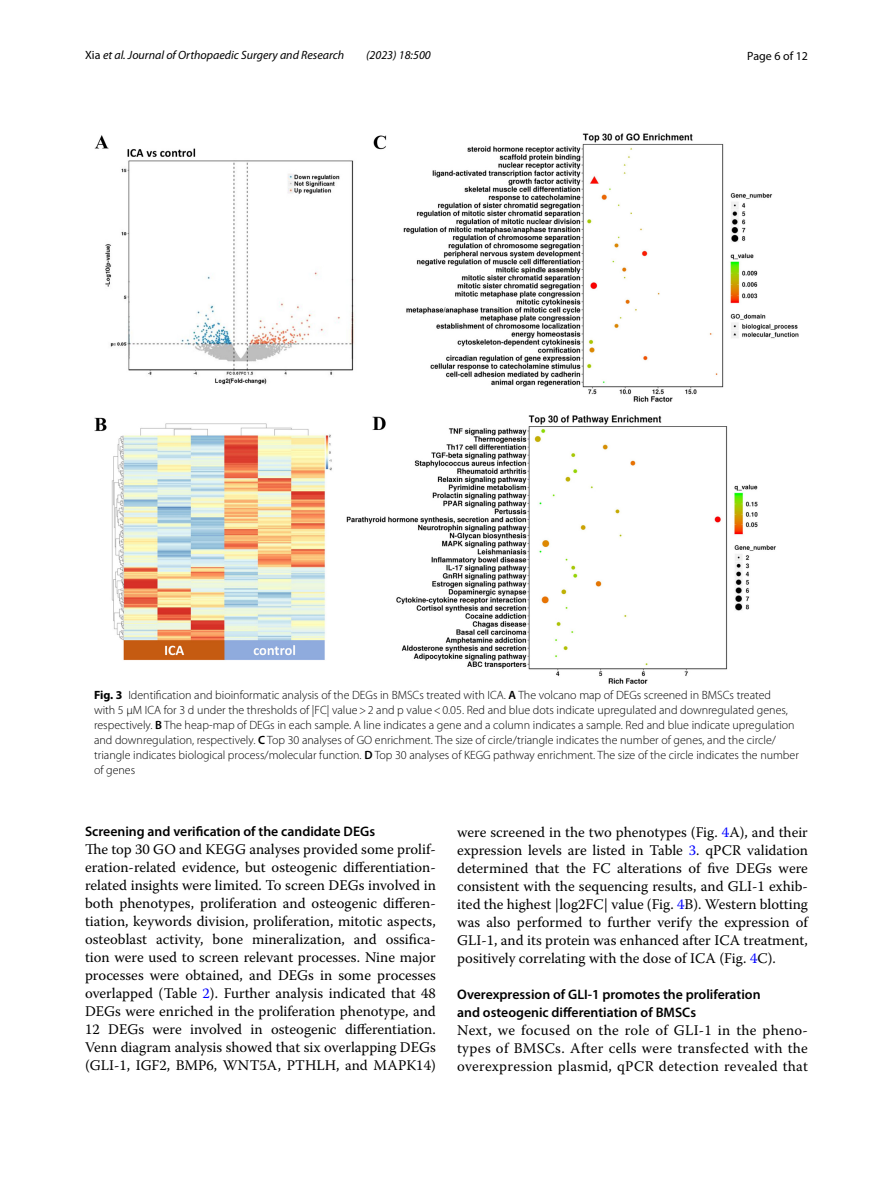
<style>
.page{position:relative;width:893px;height:1187px;background:#fff}
.page>*{position:absolute;margin:0;border:0;box-sizing:border-box;transform-origin:0 0}
.t1{font:14.7px/18px "Warnock Pro";letter-spacing:.005em;color:#000;text-align:justify}
.t2{font:600 13.8px/18px "Myriad Pro";color:#000}
.t3{font:300 12px/15px "Myriad Pro";color:#000}
.t4{font:italic 12px "Myriad Pro";color:#000}
.t5{font:12px "Myriad Pro";color:#000}
.s1{font-style:normal}
.s2{font-weight:700}
.s3{font-weight:600}
.s4{color:#00f}
</style>
<div class="page">
<img style="left:94px;top:133px;width:705px;height:551px">
<p class="t4" style="left:85px;top:48px;width:261px"><span class="s1">Xia</span> et al. Journal of Orthopaedic Surgery and Research</p>
<p class="t4" style="left:366px;top:48px;width:66px">(2023) 18:500</p>
<p class="t5" style="left:747px;top:48px;width:62px">Page 6 of 12</p>
<p class="t3" style="left:94px;top:688px;width:706px"><span class="s2">Fig. 3</span> Identification and bioinformatic analysis of the DEGs in BMSCs treated with ICA. <span class="s3">A</span> The volcano map of DEGs screened in BMSCs treated<br>with 5 μM ICA for 3 d under the thresholds of |FC| value&gt;2 and p value&lt;0.05. Red and blue dots indicate upregulated and downregulated genes, respectively. <span class="s3">B</span> The heap-map of DEGs in each sample. A line indicates a gene and a column indicates a sample. Red and blue indicate upregulation and downregulation, respectively. <span class="s3">C</span> Top 30 analyses of GO enrichment. The size of circle/triangle indicates the number of genes, and the circle/ triangle indicates biological process/molecular function. <span class="s3">D</span> Top 30 analyses of KEGG pathway enrichment. The size of the circle indicates the number of genes</p>
<p class="t2" style="left:85px;top:822px;width:292px">Screening and verification of the candidate DEGs</p>
<p class="t1" style="left:85px;top:840px;width:352px">The top 30 GO and KEGG analyses provided some prolif&shy;eration-related evidence, but osteogenic differentiation&shy;related insights were limited. To screen DEGs involved in both phenotypes, proliferation and osteogenic differen&shy;tiation, keywords division, proliferation, mitotic aspects, osteoblast activity, bone mineralization, and ossifica&shy;tion were used to screen relevant processes. Nine major processes were obtained, and DEGs in some processes overlapped (Table <span class="s4">2</span>). Further analysis indicated that 48<br>DEGs were enriched in the proliferation phenotype, and 12 DEGs were involved in osteogenic differentiation.<br>Venn diagram analysis showed that six overlapping DEGs (GLI-1, IGF2, BMP6, WNT5A, PTHLH, and MAPK14)</p>
<p class="t1" style="left:457px;top:822px;width:352px">were screened in the two phenotypes (Fig. <span class="s4">4</span>A), and their expression levels are listed in Table <span class="s4">3</span>. qPCR validation determined that the FC alterations of five DEGs were consistent with the sequencing results, and GLI-1 exhib&shy;ited the highest |log2FC| value (Fig. <span class="s4">4</span>B). Western blotting was also performed to further verify the expression of GLI-1, and its protein was enhanced after ICA treatment, positively correlating with the dose of ICA (Fig. <span class="s4">4</span>C).</p>
<p class="t2" style="left:457px;top:984px;width:305px">Overexpression of GLI‑1 promotes the proliferation and osteogenic differentiation of BMSCs</p>
<p class="t1" style="left:457px;top:1020px;width:352px">Next, we focused on the role of GLI-1 in the pheno&shy;types of BMSCs. After cells were transfected with the overexpression plasmid, qPCR detection revealed that</p>
</div>
